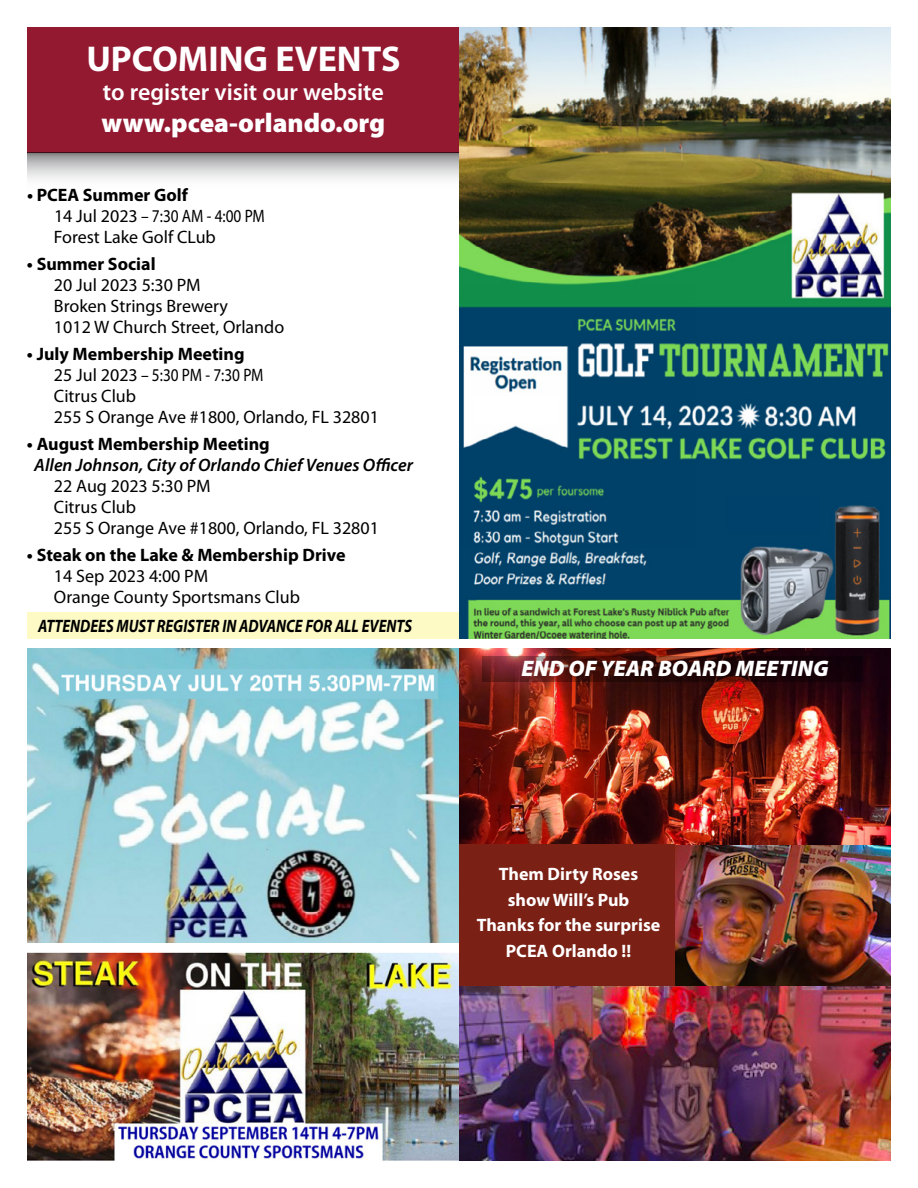
<style>
.page{position:relative;width:918px;height:1188px;background:#fff}
.page>*{position:absolute;margin:0;border:0;box-sizing:border-box;transform-origin:0 0}
.t1{font:700 36px "Myriad Pro";color:#fff}
.t2{font:900 27px "Myriad Pro";color:#fff}
.t3{font:600 24px "Myriad Pro";color:#fff}
.t4{font:italic 900 22.5px "Myriad Pro";color:#fff}
.t5{font:18px/21px "Myriad Pro";color:#000}
.t6{font:700 18px "Myriad Pro";color:#000}
.t7{font:700 18px/25.5px "Myriad Pro";color:#fff;text-align:center}
.t8{font:italic 600 18px "Myriad Pro";color:#000}
.t9{font:italic 700 18px "Myriad Pro";color:#000;scale:.83 1}
</style>
<div class="page">
<img style="left:459px;top:27px;width:432px;height:611px">
<div style="left:27px;top:612px;width:432px;height:26px;background:#fdfac6"></div>
<div style="left:27px;top:27px;width:432px;height:125px;background:#931931"></div>
<svg style="left:27px;top:152px;width:432px;height:27px;background:#c0bfc0"></svg>
<img style="left:675px;top:845px;width:216px;height:141px">
<img style="left:459px;top:649px;width:432px;height:196px">
<svg style="left:483px;top:656px;width:380px;height:26px;background:#390f10"></svg>
<img style="left:459px;top:986px;width:432px;height:175px">
<img style="left:27px;top:649px;width:432px;height:294px">
<img style="left:27px;top:952px;width:432px;height:209px">
<div style="left:459px;top:845px;width:216px;height:141px;background:#7a2015"></div>
<h1 class="t1" style="left:86px;top:35px;width:316px">UPCOMING EVENTS</h1>
<h3 class="t3" style="left:103px;top:76px;width:282px">to register visit our website</h3>
<h2 class="t2" style="left:102px;top:108px;width:285px">www.pcea-orlando.org</h2>
<p class="t6" style="left:27px;top:183px;width:162px">• PCEA Summer Golf</p>
<p class="t5" style="left:54px;top:205px;width:212px">14 Jul 2023 – 7:30 AM - 4:00 PM<br>Forest Lake Golf CLub</p>
<p class="t6" style="left:27px;top:252px;width:130px">• Summer Social</p>
<p class="t5" style="left:54px;top:274px;width:232px">20 Jul 2023 5:30 PM<br>Broken Strings Brewery<br>1012 W Church Street, Orlando</p>
<p class="t6" style="left:27px;top:342px;width:219px">• July Membership Meeting</p>
<p class="t5" style="left:54px;top:364px;width:327px">25 Jul 2023 – 5:30 PM - 7:30 PM<br>Citrus Club<br>255 S Orange Ave #1800, Orlando, FL 32801</p>
<p class="t6" style="left:27px;top:432px;width:244px">• August Membership Meeting</p>
<p class="t8" style="left:34px;top:454px;width:380px">Allen Johnson, City of Orlando Chief Venues Officer</p>
<p class="t5" style="left:54px;top:475px;width:327px">22 Aug 2023 5:30 PM<br>Citrus Club<br>255 S Orange Ave #1800, Orlando, FL 32801</p>
<p class="t6" style="left:27px;top:543px;width:320px">• Steak on the Lake &amp; Membership Drive</p>
<p class="t5" style="left:54px;top:565px;width:248px">14 Sep 2023 4:00 PM<br>Orange County Sportsmans Club</p>
<p class="t9" style="left:38px;top:614px;width:452px">ATTENDEES MUST REGISTER IN ADVANCE FOR ALL EVENTS</p>
<p class="t4" style="left:521px;top:656px;width:309px">END OF YEAR BOARD MEETING</p>
<p class="t7" style="left:477px;top:861px;width:185px">Them Dirty Roses show Will’s Pub<br>Thanks for the surprise<br>PCEA Orlando !!</p>
</div>
